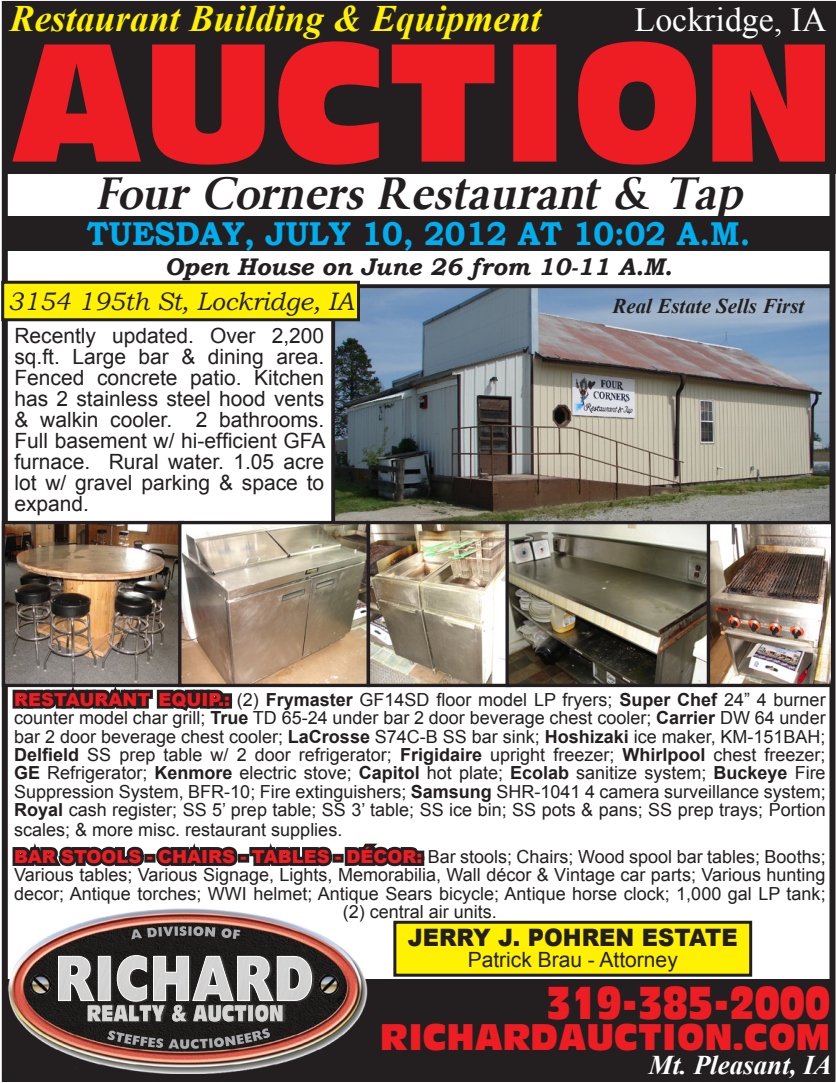
<style>
.page{position:relative;width:836px;height:1083px;background:#fff}
.page>*{position:absolute;margin:0;border:0;box-sizing:border-box;transform-origin:0 0}
.t1{font:44.7px "Antique Olive Compact";color:#ee1d23;scale:.8 1}
.t2{font:italic 700 42px "Byington";color:#231f20;scale:.95 1}
.t3{font:italic 700 37.2px "Times New Roman";color:#fff101}
.t4{font:36px "Antique Olive Compact";color:#ee1d23;scale:.93 1}
.t5{font:33.9px "Times New Roman";color:#fff}
.t6{font:700 33px "Bookman Old Style";color:#00aeef;scale:.95 1}
.t7{font:italic 700 27px "Times New Roman";color:#fff}
.t8{font:italic 25.2px "Bookman Old Style";color:#231f20}
.t9{font:italic 700 24px "Bookman Old Style";color:#231f20}
.t10{font:900 24px "Arial";color:#231f20;scale:.94 1}
.t11{font:21px/21px "Arial";color:#231f20;text-align:justify}
.t12{font:italic 700 21px "Times New Roman";color:#231f20}
.t13{font:18px/18.6px "Arial";color:#231f20;text-align:justify}
.t14{font:12.3px "Headline NEWS";color:#fff}
.s1{font-weight:900;color:#ee1d23}
.s2{font-weight:700}
</style>
<div class="page">
<div style="left:395px;top:922px;width:356px;height:52px;background:#fff101"></div>
<div style="left:393px;top:920px;width:359px;height:56px;border:3px solid #231f20"></div>
<img style="left:336px;top:289px;width:492px;height:231px">
<div style="left:331px;top:284px;width:504px;height:244px;border:4px solid #231f20"></div>
<div style="left:2px;top:979px;width:833px;height:102px;background:#231f20"></div>
<div style="left:2px;top:216px;width:833px;height:35px;background:#231f20"></div>
<div style="left:2px;top:2px;width:833px;height:172px;background:#231f20"></div>
<svg style="left:12px;top:41px;width:813px;height:124px;fill:#ee1d23"></svg>
<div style="left:3px;top:282px;width:355px;height:38px;background:#fff101"></div>
<div style="left:1px;top:281px;width:359px;height:40px;border:3px solid #231f20"></div>
<img style="left:1px;top:906px;width:367px;height:167px">
<div style="left:87px;top:1002px;width:199px;height:20px;background:#fffefa;opacity:.15"></div>
<div style="left:58px;top:952px;width:257px;height:50px;background:#fffefa;opacity:.15"></div>
<svg style="left:58px;top:954px;width:254px;height:67px"></svg>
<img style="left:319px;top:974px;width:20px;height:20px">
<img style="left:31px;top:974px;width:19px;height:20px">
<img style="left:6px;top:524px;width:172px;height:151px">
<div style="left:2px;top:520px;width:182px;height:167px;border:3px solid #231f20"></div>
<img style="left:182px;top:524px;width:525px;height:159px">
<div style="left:178px;top:520px;width:192px;height:167px;border:3px solid #231f20"></div>
<div style="left:367px;top:520px;width:144px;height:167px;border:3px solid #231f20"></div>
<div style="left:505px;top:520px;width:210px;height:167px;border:3px solid #231f20"></div>
<img style="left:711px;top:524px;width:120px;height:159px">
<div style="left:707px;top:520px;width:128px;height:167px;border:3px solid #231f20"></div>
<svg style="left:2px;top:675px;width:227px;height:44px"></svg>
<div style="left:216px;top:698px;width:10px;height:10px;border:6px solid #231f20"></div>
<div style="left:222px;top:693px;width:10px;height:9px;border:6px solid #231f20"></div>
<div style="left:222px;top:698px;width:10px;height:10px;border:6px solid #231f20"></div>
<svg style="left:3px;top:832px;width:422px;height:40px"></svg>
<div style="left:414px;top:850px;width:10px;height:10px;border:6px solid #231f20"></div>
<div style="left:414px;top:856px;width:10px;height:9px;border:6px solid #231f20"></div>
<svg style="left:130px;top:926px;width:48px;height:13px"></svg>
<svg style="left:188px;top:926px;width:27px;height:10px"></svg>
<svg style="left:221px;top:927px;width:19px;height:12px"></svg>
<svg style="left:107px;top:1029px;width:72px;height:19px"></svg>
<svg style="left:191px;top:1027px;width:80px;height:21px"></svg>
<p class="t3" style="left:10px;top:-7px;width:533px">Restaurant Building &amp; Equipment</p>
<p class="t5" style="left:635px;top:-3px;width:193px">Lockridge, IA</p>
<p class="t2" style="left:96px;top:168px;width:693px">Four Corners Restaurant &amp; Tap</p>
<p class="t6" style="left:87px;top:210px;width:700px">TUESDAY, JULY 10, 2012 AT 10:02 A.M.</p>
<p class="t9" style="left:165px;top:249px;width:509px">Open House on June 26 from 10-11 A.M.</p>
<p class="t8" style="left:8px;top:284px;width:348px">3154 195th St, Lockridge, IA</p>
<p class="t11" style="left:14px;top:325px;width:313px">Recently updated. Over 2,200 sq.ft. Large bar &amp; dining area.<br>Fenced concrete patio. Kitchen has 2 stainless steel hood vents &amp; walkin cooler. 2 bathrooms.<br>Full basement w/ hi-efficient GFA furnace. Rural water. 1.05 acre lot w/ gravel parking &amp; space to expand.</p>
<p class="t12" style="left:612px;top:292px;width:193px">Real Estate Sells First</p>
<p class="t13" style="left:14px;top:690px;width:813px"><span class="s1">RESTAURANT EQUIP.:</span> (2) <span class="s2">Frymaster</span> GF14SD floor model LP fryers; <span class="s2">Super Chef</span> 24” 4 burner counter model char grill; <span class="s2">True</span> TD 65-24 under bar 2 door beverage chest cooler; <span class="s2">Carrier</span> DW 64 under bar 2 door beverage chest cooler; <span class="s2">LaCrosse</span> S74C-B SS bar sink; <span class="s2">Hoshizaki</span> ice maker, KM-151BAH; <span class="s2">Delfield</span> SS prep table w/ 2 door refrigerator; <span class="s2">Frigidaire</span> upright freezer; <span class="s2">Whirlpool</span> chest freezer; <span class="s2">GE</span> Refrigerator; <span class="s2">Kenmore</span> electric stove; <span class="s2">Capitol</span> hot plate; <span class="s2">Ecolab</span> sanitize system; <span class="s2">Buckeye</span> Fire Suppression System, BFR-10; Fire extinguishers; <span class="s2">Samsung</span> SHR-1041 4 camera surveillance system; <span class="s2">Royal</span> cash register; SS 5’ prep table; SS 3’ table; SS ice bin; SS pots &amp; pans; SS prep trays; Portion scales; &amp; more misc. restaurant supplies.</p>
<p class="t13" style="left:14px;top:847px;width:813px;text-align:center"><span class="s1">BAR STOOLS - CHAIRS - TABLES - DÉCOR:</span> Bar stools; Chairs; Wood spool bar tables; Booths; Various tables; Various Signage, Lights, Memorabilia, Wall décor &amp; Vintage car parts; Various hunting decor; Antique torches; WWI helmet; Antique Sears bicycle; Antique horse clock; 1,000 gal LP tank; (2) central air units.</p>
<p class="t14" style="left:179px;top:925px;width:10px">S</p>
<p class="t14" style="left:179px;top:1038px;width:12px">U</p>
<p class="t10" style="left:408px;top:920px;width:352px">JERRY J. POHREN ESTATE</p>
<p class="t11" style="left:468px;top:949px;width:212px">Patrick Brau - Attorney</p>
<p class="t1" style="left:546px;top:975px;width:357px">319-385-2000</p>
<p class="t4" style="left:380px;top:1013px;width:485px">RICHARDAUCTION.COM</p>
<p class="t7" style="left:649px;top:1045px;width:185px">Mt. Pleasant, IA</p>
</div>
